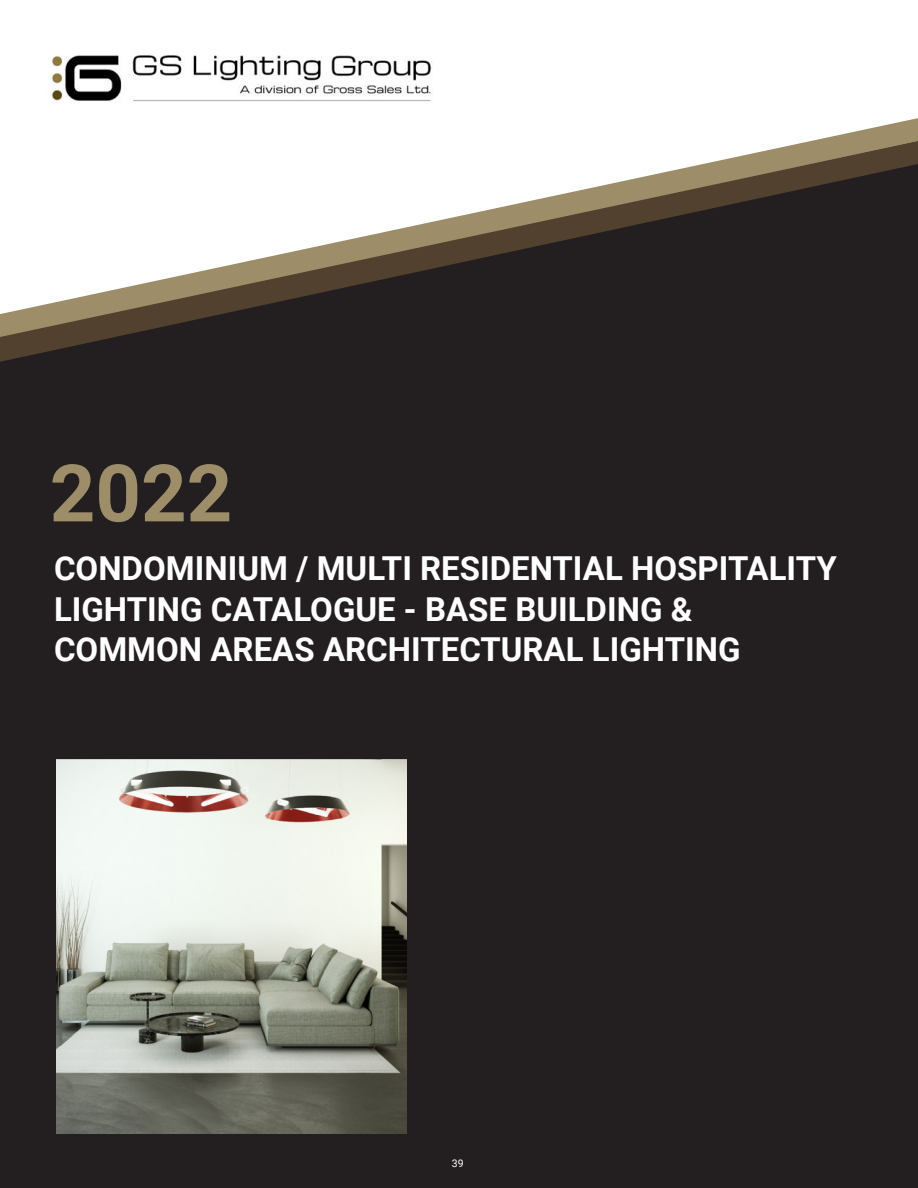
<style>
.page{position:relative;width:918px;height:1188px;background:#fff}
.page>*{position:absolute;margin:0;border:0;box-sizing:border-box;transform-origin:0 0}
.Heading{font:700 79.5px "Roboto";color:#9d8e69}
.Heading-2{font:700 33px/40.5px "Roboto";color:#fff}
.t1{font:10.5px "Roboto";color:#fff}
</style>
<div class="page">
<div style="left:0;top:339px;width:918px;height:849px;background:#231f20"></div>
<svg style="left:811px;top:118px;width:107px;height:23px"></svg>
<svg style="left:0;top:141px;width:918px;height:221px"></svg>
<img style="left:51px;top:55px;width:382px;height:47px">
<img style="left:56px;top:759px;width:350px;height:375px">
<p class="Heading" style="left:50px;top:437px;width:184px">2022</p>
<p class="Heading-2" style="left:54px;top:547px;width:784px">CONDOMINIUM / MULTI RESIDENTIAL HOSPITALITY<br>LIGHTING CATALOGUE - BASE BUILDING &amp;<br>COMMON AREAS ARCHITECTURAL LIGHTING</p>
<p class="t1" style="left:452px;top:1156px;width:13px">39</p>
</div>
